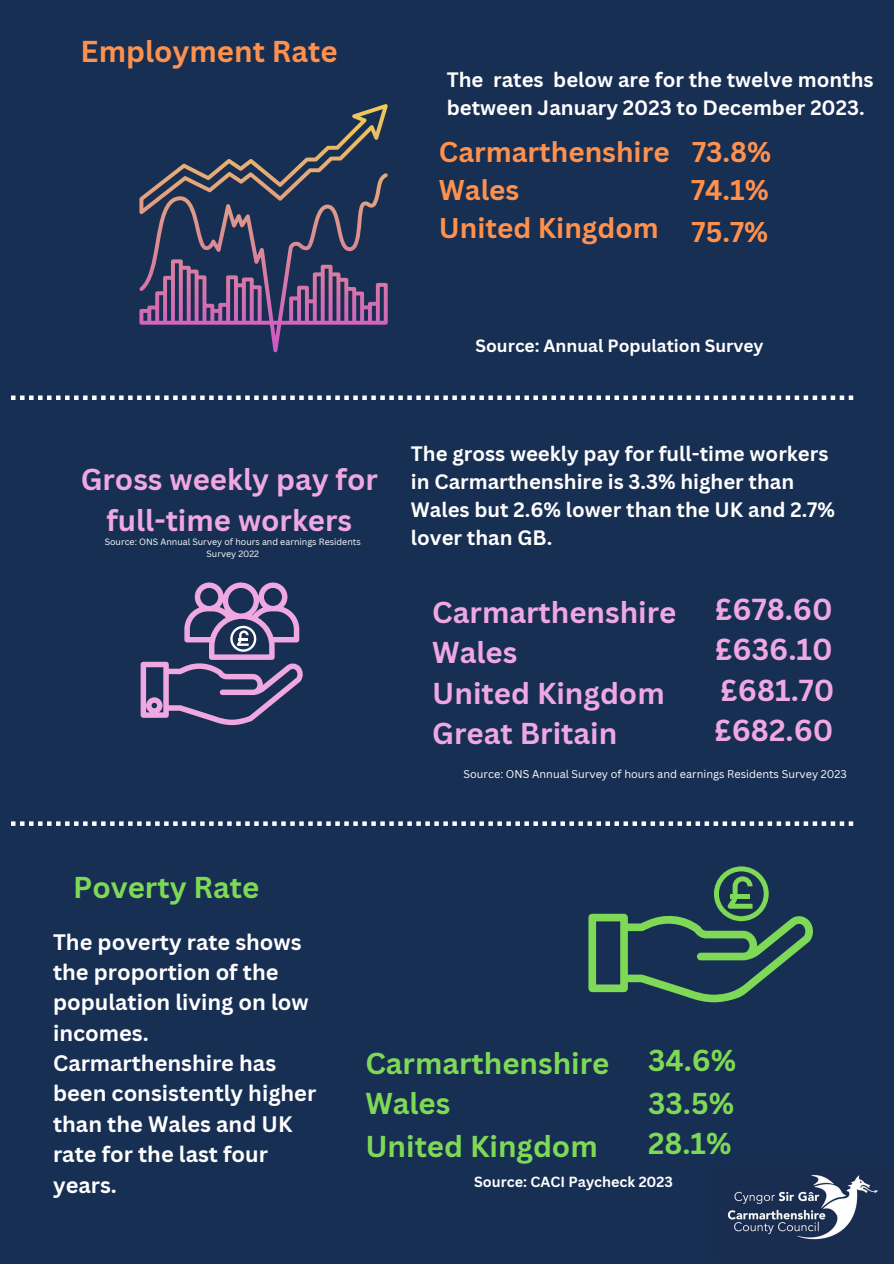
<style>
.page{position:relative;width:894px;height:1264px;background:#fff}
.page>*{position:absolute;margin:0;border:0;box-sizing:border-box;transform-origin:0 0}
.t1{font:700 29.55px "Canva Sans";color:#efa8e2}
.t2{font:700 29.4px/40.5px "Canva Sans";color:#efa8e2}
.t3{font:700 29.4px "Canva Sans";color:#7ed957}
.t4{font:700 29.4px "Canva Sans";color:#ff914d}
.t5{font:700 27.75px/38.2px "Canva Sans";color:#ff914d}
.t6{font:700 21.75px/30.5px "Canva Sans";color:#fff}
.t7{font:700 20.25px/28.2px "Canva Sans";color:#fff}
.t8{font:700 17.25px "Canva Sans";color:#fff}
.t9{font:700 14.25px "Canva Sans";color:#fff}
.t10{font:10.95px "Canva Sans";color:#fff}
.t11{font:8.85px/11.9px "Canva Sans";color:#fff;text-align:center}
</style>
<div class="page">
<div style="left:0;top:0;width:893px;height:1263px;background:#182f54"></div>
<svg style="left:139px;top:104px;width:249px;height:248px"></svg>
<svg style="left:11px;top:395px;width:842px;height:5px"></svg>
<svg style="left:141px;top:582px;width:162px;height:143px"></svg>
<svg style="left:11px;top:821px;width:842px;height:4px"></svg>
<svg style="left:588px;top:866px;width:225px;height:136px"></svg>
<img style="left:727px;top:1174px;width:151px;height:66px">
<h1 class="t4" style="left:81px;top:31px;width:258px">Employment Rate</h1>
<p class="t7" style="left:446px;top:65px;width:428px">The rates below are for the twelve months between January 2023 to December 2023.</p>
<h2 class="t5" style="left:439px;top:132px;width:232px">Carmarthenshire<br>Wales<br>United Kingdom</h2>
<h1 class="t5" style="left:691px;top:132px;width:81px">73.8%</h1>
<h1 class="t5" style="left:691px;top:170px;width:79px">74.1%</h1>
<h1 class="t5" style="left:691px;top:212px;width:78px">75.7%</h1>
<h1 class="t8" style="left:475px;top:334px;width:289px">Source: Annual Population Survey</h1>
<p class="t2" style="left:81px;top:458px;width:298px;line-height:41.1px;text-align:center">Gross weekly pay for full-time workers</p>
<p class="t11" style="left:105px;top:535px;width:257px">Source: ONS Annual Survey of hours and earnings Residents<br>Survey 2022</p>
<h2 class="t7" style="left:411px;top:439px;width:425px">The gross weekly pay for full-time workers in Carmarthenshire is 3.3% higher than Wales but 2.6% lower than the UK and 2.7% lover than GB.</h2>
<p class="t1" style="left:715px;top:588px;width:119px">£678.60</p>
<h3 class="t2" style="left:432px;top:591px;width:245px">Carmarthenshire<br>Wales<br>United Kingdom<br>Great Britain</h3>
<h1 class="t10" style="left:463px;top:766px;width:385px">Source: ONS Annual Survey of hours and earnings Residents Survey 2023</h1>
<h1 class="t1" style="left:715px;top:628px;width:119px">£636.10</h1>
<h1 class="t1" style="left:720px;top:669px;width:115px">£681.70</h1>
<h1 class="t1" style="left:714px;top:709px;width:120px">£682.60</h1>
<h1 class="t3" style="left:73px;top:867px;width:188px">Poverty Rate</h1>
<p class="t6" style="left:53px;top:925px;width:264px">The poverty rate shows the proportion of the population living on low incomes.<br>Carmarthenshire has been consistently higher than the Wales and UK rate for the last four years.</p>
<h1 class="t3" style="left:648px;top:1040px;width:90px">34.6%</h1>
<h2 class="t3" style="left:648px;top:1082px;width:87px">33.5%</h2>
<h1 class="t3" style="left:648px;top:1122px;width:85px">28.1%</h1>
<h1 class="t9" style="left:474px;top:1172px;width:200px">Source: CACI Paycheck 2023</h1>
<h1 class="t3" style="left:365px;top:1042px;width:245px">Carmarthenshire</h1>
<h5 class="t3" style="left:365px;top:1082px;width:86px">Wales</h5>
<p class="t3" style="left:365px;top:1125px;width:234px">United Kingdom</p>
</div>
